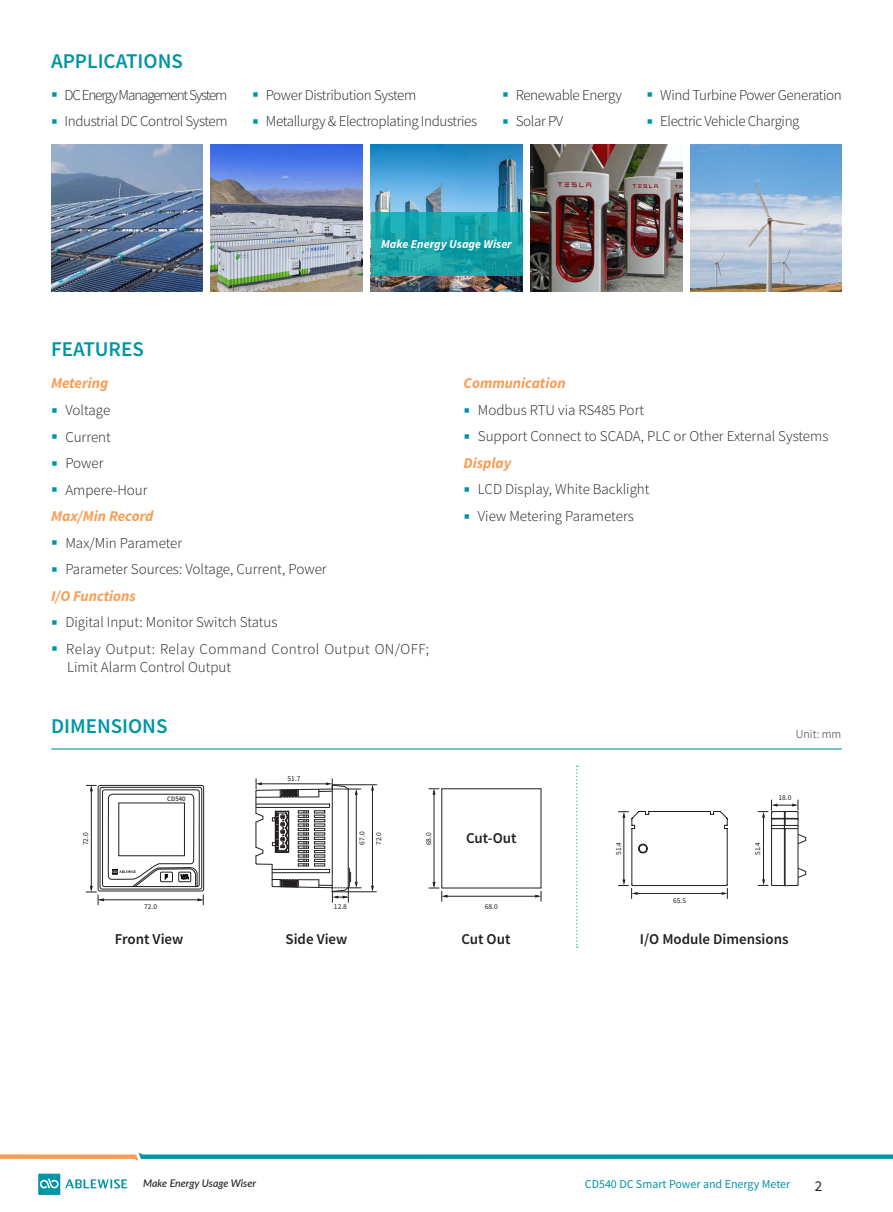
<style>
.page{position:relative;width:893px;height:1212px;background:#fff}
.page>*{position:absolute;margin:0;border:0;box-sizing:border-box;transform-origin:0 0}
.t1{font:600 21px "Source Sans Pro";color:#0095a5}
.t2{font:300 15px/26.5px "Source Sans Pro";letter-spacing:-.01em;color:#231f20}
.t3{font:300 15px/18px "Source Sans Pro";letter-spacing:.03em;color:#231f20}
.t4{font:600 15px "Source Sans Pro";color:#231f20}
.t5{font:italic 700 15px/26.5px "Source Sans Pro";color:#f89d53}
.t6{font:300 15px "Source Sans Pro";letter-spacing:-.075em;color:#231f20}
.t7{font:15px "Source Sans Pro";color:#231f20}
.t8{font:12px "Source Sans Pro";color:#0095a5}
.t9{font:italic 700 12px "Source Sans Pro";color:#fff}
.t10{font:300 12px "Source Sans Pro";color:#231f20}
.t11{font:italic 500 10.5px "Lato";color:#231f20}
.t12{font:7.5px "Source Sans Pro";color:#231f20}
.t13{font:500 6px "Source Han Sans SC";color:#231f20}
.s1{color:#0095a5}
.s2{font-weight:300;font-style:normal;color:#231f20}
.s3{font-weight:700;font-style:italic;color:#f89d53}
</style>
<div class="page">
<svg style="left:38px;top:1174px;width:89px;height:21px"></svg>
<svg style="left:0;top:1152px;width:893px;height:9px"></svg>
<img style="left:51px;top:144px;width:151px;height:148px">
<img style="left:211px;top:144px;width:151px;height:148px">
<img style="left:371px;top:144px;width:151px;height:148px">
<img style="left:531px;top:144px;width:151px;height:148px">
<img style="left:691px;top:144px;width:151px;height:148px">
<svg style="left:371px;top:213px;width:151px;height:63px;background:#17a2a8"></svg>
<hr style="left:52px;top:748px;width:789px;height:1px;background:#0095a5">
<svg style="left:576px;top:766px;width:2px;height:182px"></svg>
<hr style="left:763px;top:815px;width:1px;height:67px;background:#231f20">
<hr style="left:785px;top:828px;width:1px;height:57px;background:#231f20">
<hr style="left:784px;top:811px;width:1px;height:74px;background:#231f20">
<hr style="left:771px;top:812px;width:1px;height:73px;background:#231f20">
<svg style="left:758px;top:868px;width:48px;height:18px"></svg>
<hr style="left:798px;top:812px;width:1px;height:73px;background:#231f20">
<svg style="left:758px;top:800px;width:48px;height:44px"></svg>
<svg style="left:618px;top:811px;width:110px;height:87px"></svg>
<hr style="left:434px;top:791px;width:1px;height:95px;background:#231f20">
<svg style="left:429px;top:788px;width:10px;height:7px"></svg>
<hr style="left:444px;top:896px;width:94px;height:1px;background:#231f20">
<svg style="left:429px;top:882px;width:19px;height:19px"></svg>
<svg style="left:535px;top:891px;width:7px;height:10px"></svg>
<hr style="left:332px;top:784px;width:45px;height:1px;background:#231f20">
<hr style="left:332px;top:891px;width:44px;height:1px;background:#231f20">
<hr style="left:372px;top:788px;width:1px;height:101px;background:#231f20">
<svg style="left:371px;top:886px;width:3px;height:6px"></svg>
<svg style="left:255px;top:779px;width:106px;height:123px"></svg>
<svg style="left:86px;top:785px;width:118px;height:120px"></svg>
<h1 class="t1" style="left:51px;top:48px;width:133px">APPLICATIONS</h1>
<p class="t6" style="left:51px;top:85px;width:178px"><span class="s1">▪</span> DC Energy Management System</p>
<p class="t2" style="left:51px;top:108px;width:178px"><span class="s1">▪</span> Industrial DC Control System</p>
<p class="t2" style="left:252px;top:81px;width:166px"><span class="s1">▪</span> Power Distribution System</p>
<p class="t2" style="left:252px;top:108px;width:226px"><span class="s1">▪</span> Metallurgy &amp; Electroplating Industries</p>
<p class="t2" style="left:502px;top:81px;width:121px"><span class="s1">▪</span> Renewable Energy</p>
<p class="t2" style="left:502px;top:108px;width:63px"><span class="s1">▪</span> Solar PV</p>
<p class="t2" style="left:647px;top:81px;width:197px"><span class="s1">▪</span> Wind Turbine Power Generation</p>
<p class="t2" style="left:647px;top:108px;width:155px"><span class="s1">▪</span> Electric Vehicle Charging</p>
<p class="t9" style="left:381px;top:236px;width:132px">Make Energy Usage Wiser</p>
<h1 class="t1" style="left:51px;top:335px;width:94px">FEATURES</h1>
<p class="t5" style="left:51px;top:370px;width:59px">Metering</p>
<p class="t2" style="left:51px;top:397px;width:61px"><span class="s1">▪</span> Voltage</p>
<p class="t2" style="left:51px;top:423px;width:61px"><span class="s1">▪</span> Current</p>
<p class="t2" style="left:51px;top:450px;width:54px"><span class="s1">▪</span> Power</p>
<p class="t5" style="left:51px;top:476px;width:104px"><span class="s1">▪</span> <span class="s2">Ampere-Hour<br></span>Max/Min Record</p>
<p class="t2" style="left:51px;top:529px;width:133px"><span class="s1">▪</span> Max/Min Parameter</p>
<p class="t2" style="left:51px;top:556px;width:277px"><span class="s1">▪</span> Parameter Sources: Voltage, Current, Power<br><span class="s3">I/O Functions</span></p>
<p class="t2" style="left:51px;top:609px;width:228px"><span class="s1">▪</span> Digital Input: Monitor Switch Status</p>
<p class="t3" style="left:67px;top:640px;width:364px;text-indent:-16px"><span class="s1">▪</span> Relay Output: Relay Command Control Output ON/OFF;<br>Limit Alarm Control Output</p>
<h1 class="t1" style="left:51px;top:712px;width:118px">DIMENSIONS</h1>
<p class="t13" style="left:167px;top:795px;width:20px">CD540</p>
<p class="t12" style="left:288px;top:774px;width:15px">51.7</p>
<p class="t12" style="left:81px;top:845px;width:15px;rotate:-90deg">72.0</p>
<p class="t12" style="left:357px;top:845px;width:15px;rotate:-90deg">67.0</p>
<p class="t12" style="left:374px;top:845px;width:15px;rotate:-90deg">72.0</p>
<p class="t12" style="left:424px;top:845px;width:15px;rotate:-90deg">68.0</p>
<p class="t5" style="left:463px;top:370px;width:104px">Communication</p>
<p class="t2" style="left:463px;top:397px;width:182px"><span class="s1">▪</span> Modbus RTU via RS485 Port</p>
<p class="t2" style="left:463px;top:423px;width:366px"><span class="s1">▪</span> Support Connect to SCADA, PLC or Other External Systems<br><span class="s3">Display</span></p>
<p class="t2" style="left:463px;top:476px;width:188px"><span class="s1">▪</span> LCD Display, White Backlight</p>
<p class="t2" style="left:463px;top:503px;width:172px"><span class="s1">▪</span> View Metering Parameters</p>
<p class="t10" style="left:796px;top:727px;width:47px">Unit: mm</p>
<p class="t4" style="left:466px;top:828px;width:52px">Cut-Out</p>
<p class="t12" style="left:614px;top:855px;width:15px;rotate:-90deg">51.4</p>
<p class="t12" style="left:753px;top:855px;width:15px;rotate:-90deg">51.4</p>
<p class="t12" style="left:778px;top:792px;width:15px">18.0</p>
<p class="t12" style="left:144px;top:901px;width:15px">72.0</p>
<p class="t12" style="left:334px;top:901px;width:15px">12.8</p>
<p class="t12" style="left:485px;top:901px;width:15px">68.0</p>
<p class="t4" style="left:115px;top:929px;width:70px">Front View</p>
<p class="t4" style="left:285px;top:929px;width:63px">Side View</p>
<p class="t4" style="left:461px;top:929px;width:51px">Cut Out</p>
<p class="t12" style="left:673px;top:895px;width:15px">65.5</p>
<p class="t4" style="left:640px;top:929px;width:150px">I/O Module Dimensions</p>
<p class="t11" style="left:143px;top:1176px;width:114px">Make Energy Usage Wiser</p>
<p class="t8" style="left:585px;top:1176px;width:207px">CD540 DC Smart Power and Energy Meter</p>
<p class="t7" style="left:815px;top:1176px;width:9px">2</p>
</div>
